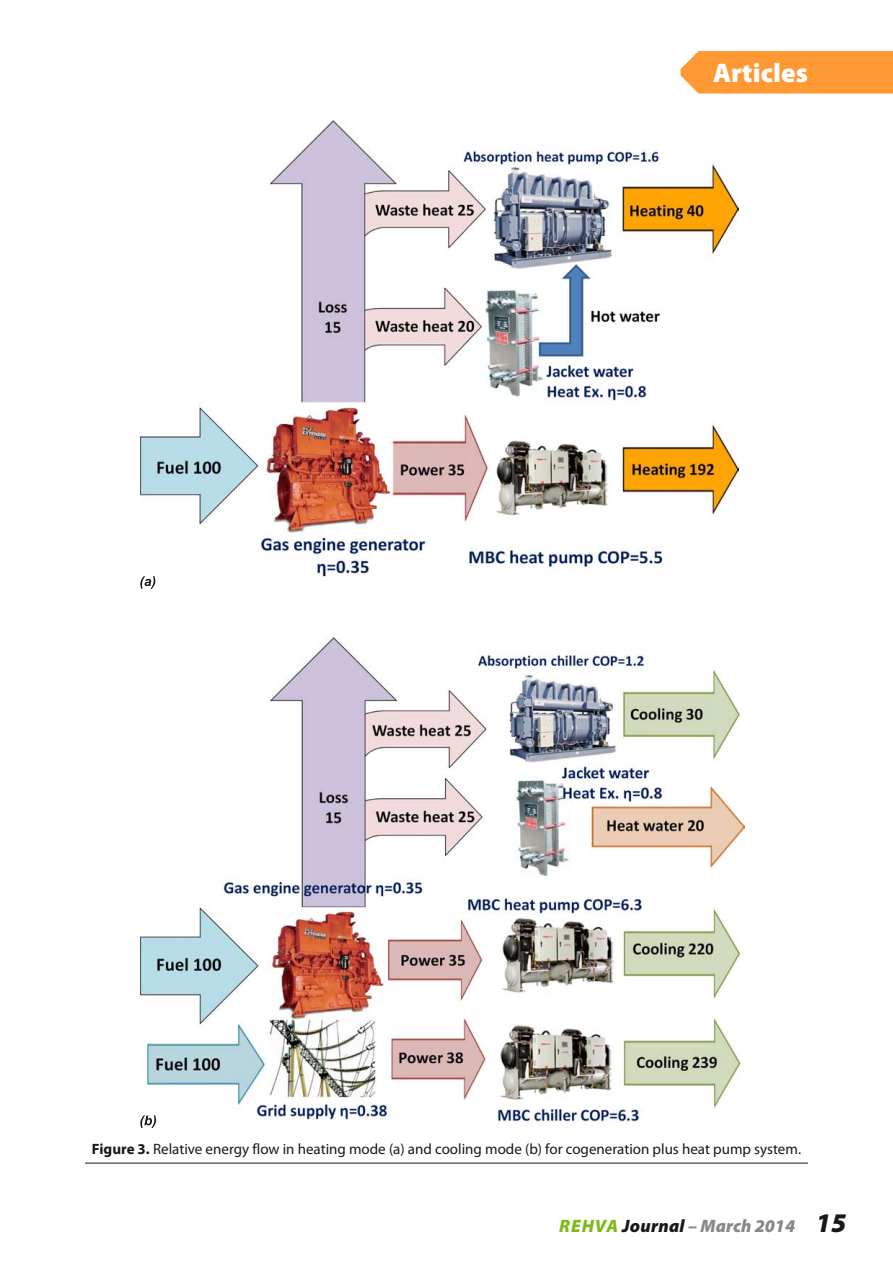
<style>
.page{position:relative;width:893px;height:1263px;background:#fff}
.page>*{position:absolute;margin:0;border:0;box-sizing:border-box;transform-origin:0 0}
.t1{font:900 27px "Myriad Pro";letter-spacing:.005em;color:#fff}
.t2{font:italic 900 18px "Myriad Pro";letter-spacing:.015em;color:#878889}
.t3{font:15px "Myriad Pro";color:#1a171b}
.s1{font-weight:700}
.s2{color:#83b819}
.s3{color:#1a171b}
.s4{font-size:27px;color:#1a171b}
</style>
<div class="page">
<img style="left:140px;top:121px;width:599px;height:462px">
<img style="left:140px;top:637px;width:604px;height:492px">
<hr style="left:85px;top:1163px;width:723px;height:1px;background:#1a171b">
<svg style="left:140px;top:576px;width:15px;height:13px"></svg>
<svg style="left:140px;top:1115px;width:16px;height:13px"></svg>
<div style="left:681px;top:51px;width:212px;height:43px;background:#f93"></div>
<h1 class="t1" style="left:713px;top:54px;width:96px">Articles</h1>
<p class="t3" style="left:92px;top:1140px;width:711px"><span class="s1">Figure 3.</span> Relative energy flow in heating mode (a) and cooling mode (b) for cogeneration plus heat pump system.</p>
<p class="t2" style="left:559px;top:1214px;width:288px"><span class="s2">REHVA</span> <span class="s3">Journal</span> – March 2014 <span class="s4">15</span></p>
</div>
